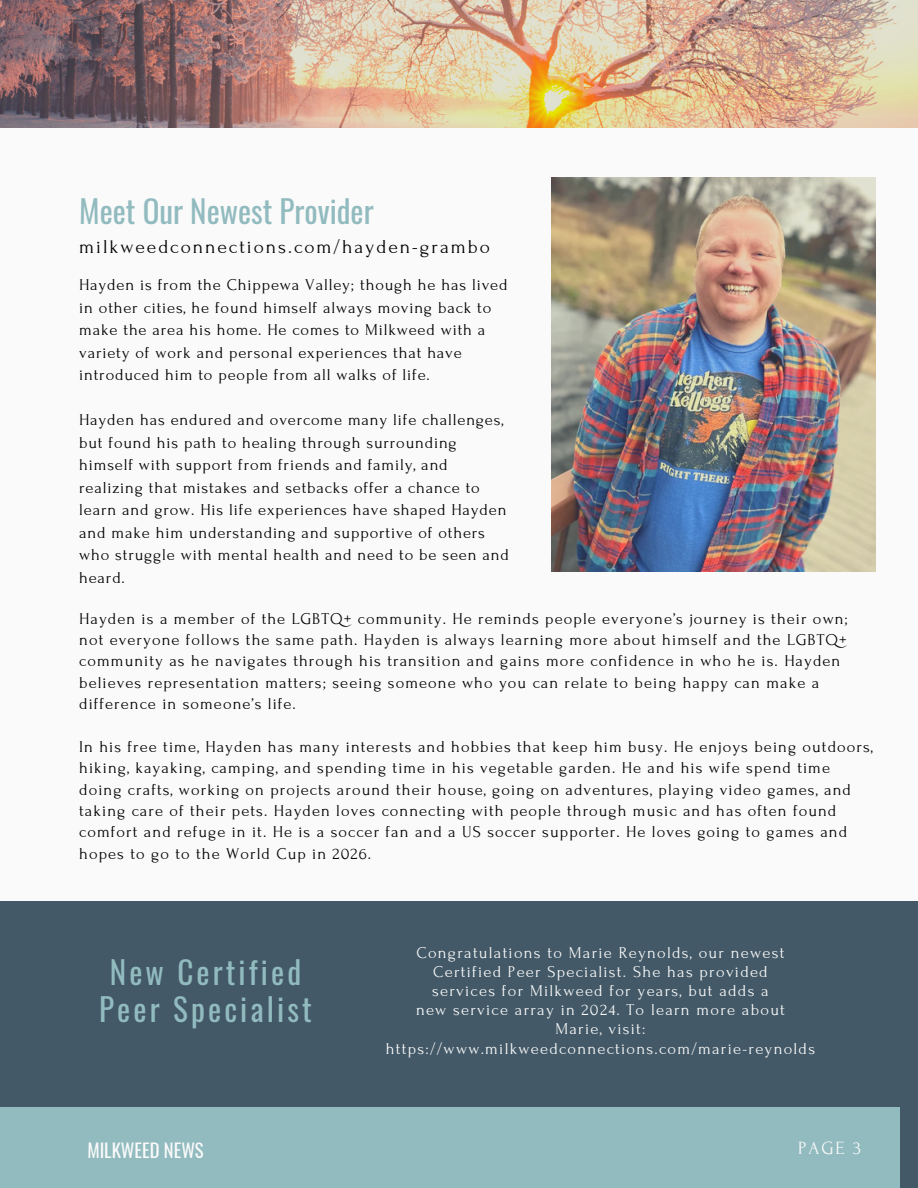
<style>
.page{position:relative;width:918px;height:1188px;background:#fafafa}
.page>*{position:absolute;margin:0;border:0;box-sizing:border-box;transform-origin:0 0}
.t1{font:31.2px/37.2px "Oswald";letter-spacing:.1em;color:#92bbbf;text-align:center}
.t2{font:31.2px "Oswald";color:#92bbbf}
.t3{font:19.5px "Forum";letter-spacing:.1em;color:#000}
.t4{font:18.75px "Oswald";color:#fafafa}
.t5{font:18.6px "Forum";color:#fafafa}
.t6{font:16.5px/22.5px "Forum";letter-spacing:.065em;color:#000}
.t7{font:16.5px "Forum";letter-spacing:.075em;color:#fafafa}
</style>
<div class="page">
<div style="left:0;top:901px;width:918px;height:287px;background:#435967"></div>
<div style="left:0;top:1107px;width:900px;height:81px;background:#92bbbf"></div>
<img style="left:0;top:0;width:918px;height:127px">
<img style="left:551px;top:178px;width:324px;height:394px">
<p class="t2" style="left:79px;top:187px;width:296px">Meet Our Newest Provider</p>
<p class="t3" style="left:79px;top:236px;width:412px">milkweedconnections.com/hayden-grambo</p>
<p class="t6" style="left:79px;top:274px;width:430px">Hayden is from the Chippewa Valley; though he has lived in other cities, he found himself always moving back to make the area his home. He comes to Milkweed with a variety of work and personal experiences that have introduced him to people from all walks of life.</p>
<p class="t6" style="left:79px;top:409px;width:431px">Hayden has endured and overcome many life challenges, but found his path to healing through surrounding himself with support from friends and family, and realizing that mistakes and setbacks offer a chance to learn and grow. His life experiences have shaped Hayden and make him understanding and supportive of others who struggle with mental health and need to be seen and heard.</p>
<p class="t6" style="left:79px;top:608px;width:770px;line-height:21.3px">Hayden is a member of the LGBTQ+ community. He reminds people everyone’s journey is their own; not everyone follows the same path. Hayden is always learning more about himself and the LGBTQ+ community as he navigates through his transition and gains more confidence in who he is. Hayden believes representation matters; seeing someone who you can relate to being happy can make a difference in someone’s life.</p>
<p class="t6" style="left:79px;top:736px;width:795px;line-height:21.3px">In his free time, Hayden has many interests and hobbies that keep him busy. He enjoys being outdoors, hiking, kayaking, camping, and spending time in his vegetable garden. He and his wife spend time doing crafts, working on projects around their house, going on adventures, playing video games, and taking care of their pets. Hayden loves connecting with people through music and has often found comfort and refuge in it. He is a soccer fan and a US soccer supporter. He loves going to games and hopes to go to the World Cup in 2026.</p>
<p class="t1" style="left:99px;top:953px;width:214px">New Certified<br>Peer Specialist</p>
<p class="t7" style="left:417px;top:944px;width:369px">Congratulations to Marie Reynolds, our newest</p>
<p class="t7" style="left:433px;top:963px;width:336px">Certified Peer Specialist. She has provided</p>
<p class="t7" style="left:432px;top:982px;width:338px">services for Milkweed for years, but adds a</p>
<p class="t7" style="left:416px;top:1001px;width:370px">new service array in 2024. To learn more about</p>
<p class="t7" style="left:555px;top:1020px;width:92px">Marie, visit:</p>
<p class="t7" style="left:386px;top:1039px;width:431px">https://www.milkweedconnections.com/marie-reynolds</p>
<p class="t4" style="left:87px;top:1136px;width:118px">MILKWEED NEWS</p>
<p class="t5" style="left:798px;top:1138px;width:64px">PAGE 3</p>
</div>
